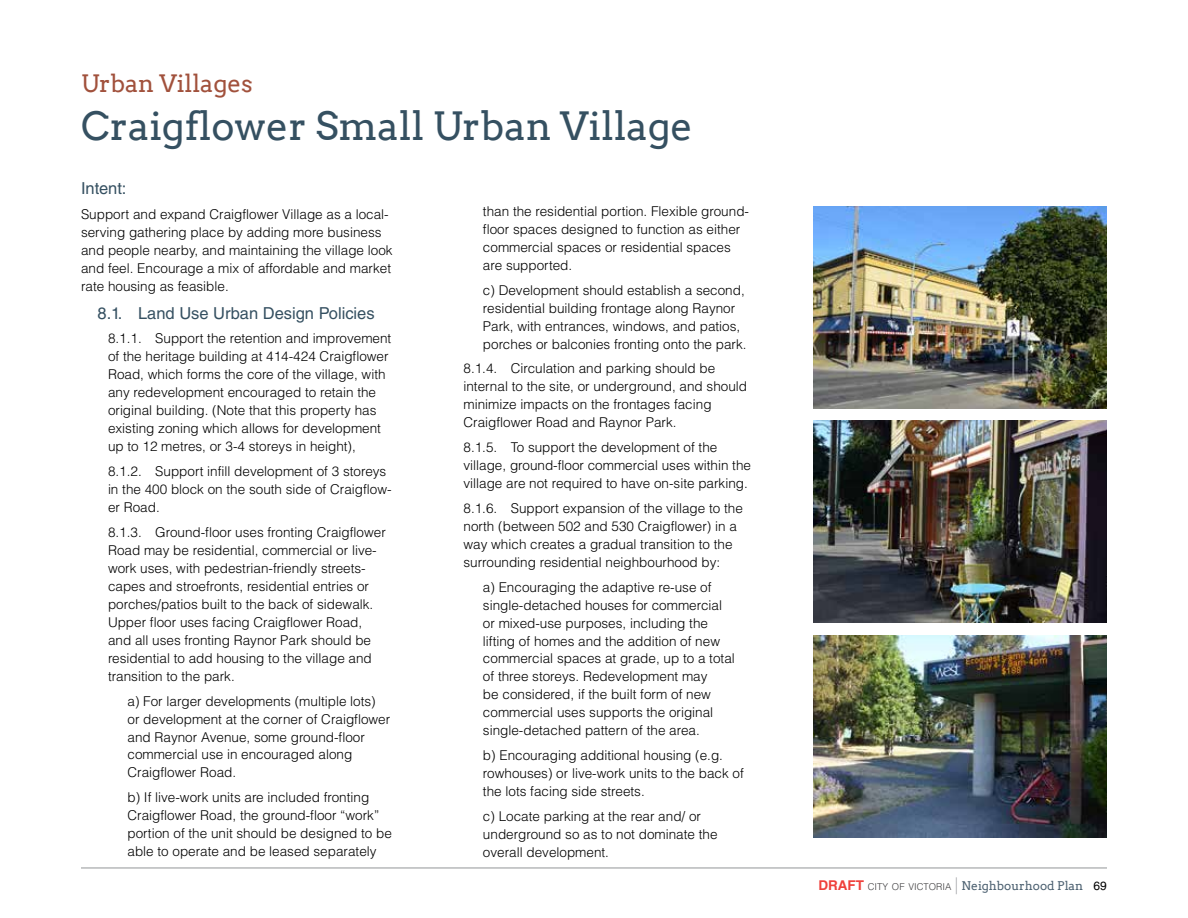
<style>
.page{position:relative;width:1188px;height:918px;background:#fff}
.page>*{position:absolute;margin:0;border:0;box-sizing:border-box;transform-origin:0 0}
.t1{font:39px "Arvo";color:#355061}
.t2{font:24px "Arvo";color:#a1513c}
.t3{font:16.5px "Helvetica LT Std";color:#355061}
.t4{font:300 13.5px/18px "Helvetica LT Std";color:#000}
.t5{font:12px "Arvo";color:#4d6171}
.s1{font-family:"Helvetica LT Std";font-weight:700;font-size:13.5px;color:#ef413c}
.s2{font-family:"Helvetica LT Std";font-weight:300;font-size:9.45px;color:#414042}
.s3{font-family:"Helvetica LT Std";font-weight:300;font-stretch:condensed;font-size:16.8px;color:#939598}
.s4{font-family:"Helvetica LT Std";color:#000}
</style>
<div class="page">
<hr style="left:81px;top:868px;width:1026px;height:1px;background:#939598">
<img style="left:813px;top:421px;width:294px;height:202px">
<img style="left:813px;top:635px;width:294px;height:202px">
<img style="left:813px;top:206px;width:294px;height:202px">
<h2 class="t2" style="left:81px;top:69px;width:173px">Urban Villages</h2>
<h1 class="t1" style="left:81px;top:103px;width:613px">Craigflower Small Urban Village</h1>
<p class="t3" style="left:81px;top:179px;width:47px">Intent:</p>
<p class="t4" style="left:81px;top:205px;width:313px">Support and expand Craigflower Village as a local&shy;serving gathering place by adding more business and people nearby, and maintaining the village look and feel. Encourage a mix of affordable and market rate housing as feasible.</p>
<p class="t3" style="left:98px;top:303px;width:279px">8.1. Land Use Urban Design Policies</p>
<p class="t4" style="left:108px;top:329px;width:285px">8.1.1. Support the retention and improvement of the heritage building at 414-424 Craigflower Road, which forms the core of the village, with any redevelopment encouraged to retain the original building. (Note that this property has existing zoning which allows for development up to 12 metres, or 3-4 storeys in height),</p>
<p class="t4" style="left:108px;top:462px;width:285px">8.1.2. Support infill development of 3 storeys in the 400 block on the south side of Craigflow&shy;er Road.</p>
<p class="t4" style="left:108px;top:523px;width:279px">8.1.3. Ground-floor uses fronting Craigflower Road may be residential, commercial or live&shy;work uses, with pedestrian-friendly streets&shy;capes and stroefronts, residential entries or porches/patios built to the back of sidewalk.<br>Upper floor uses facing Craigflower Road, and all uses fronting Raynor Park should be residential to add housing to the village and transition to the park.</p>
<p class="t4" style="left:127px;top:692px;width:264px">a) For larger developments (multiple lots) or development at the corner of Craigflower and Raynor Avenue, some ground-floor commercial use in encouraged along Craigflower Road.</p>
<p class="t4" style="left:127px;top:788px;width:266px">b) If live-work units are included fronting Craigflower Road, the ground-floor “work” portion of the unit should be designed to be able to operate and be leased separately</p>
<p class="t4" style="left:483px;top:202px;width:268px">than the residential portion. Flexible ground&shy;floor spaces designed to function as either commercial spaces or residential spaces are supported.</p>
<p class="t4" style="left:483px;top:281px;width:265px">c) Development should establish a second, residential building frontage along Raynor Park, with entrances, windows, and patios, porches or balconies fronting onto the park.</p>
<p class="t4" style="left:463px;top:359px;width:285px">8.1.4. Circulation and parking should be internal to the site, or underground, and should minimize impacts on the frontages facing Craigflower Road and Raynor Park.</p>
<p class="t4" style="left:463px;top:438px;width:289px">8.1.5. To support the development of the village, ground-floor commercial uses within the village are not required to have on-site parking.</p>
<p class="t4" style="left:463px;top:499px;width:281px">8.1.6. Support expansion of the village to the north (between 502 and 530 Craigflower) in a way which creates a gradual transition to the surrounding residential neighbourhood by:</p>
<p class="t4" style="left:483px;top:578px;width:253px">a) Encouraging the adaptive re-use of single-detached houses for commercial or mixed-use purposes, including the lifting of homes and the addition of new commercial spaces at grade, up to a total of three storeys. Redevelopment may<br>be considered, if the built form of new commercial uses supports the original single-detached pattern of the area.</p>
<p class="t4" style="left:483px;top:746px;width:262px">b) Encouraging additional housing (e.g. rowhouses) or live-work units to the back of the lots facing side streets.</p>
<p class="t4" style="left:483px;top:807px;width:236px">c) Locate parking at the rear and/ or underground so as to not dominate the overall development.</p>
<p class="t5" style="left:819px;top:878px;width:290px"><span class="s1">DRAFT</span> <span class="s2">CITY OF VICTORIA</span> <span class="s3">|</span> Neighbourhood Plan <span class="s4">69</span></p>
</div>
